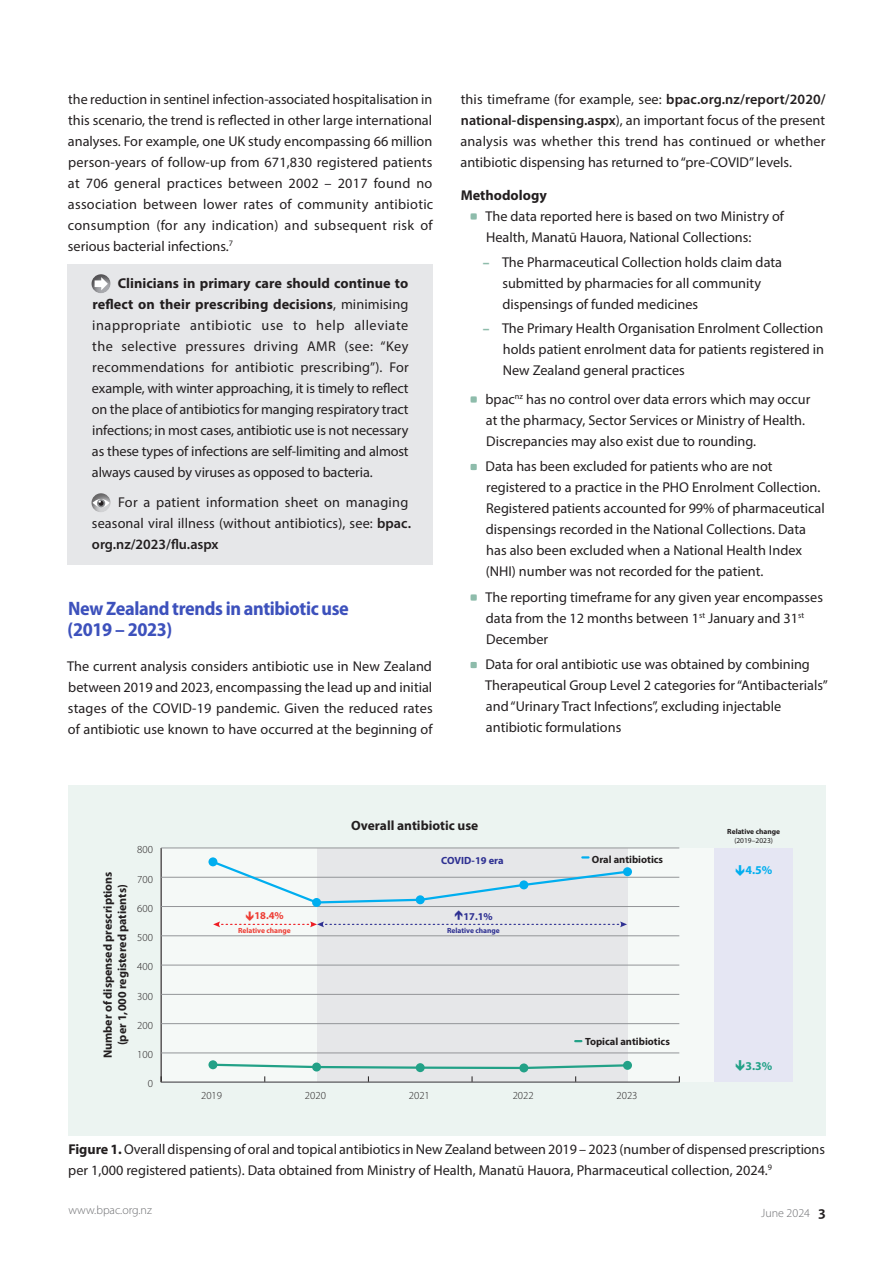
<style>
.page{position:relative;width:893px;height:1263px;background:#fff}
.page>*{position:absolute;margin:0;border:0;box-sizing:border-box;transform-origin:0 0}
.A_head{font:700 semi-condensed 19.5px/21px "Myriad Pro";letter-spacing:-.02em;color:#3d51bc}
.Bullet_List{font:14.25px/21px "Myriad Pro";color:#231f20}
.Body{font:14.25px/21px "Myriad Pro";color:#231f20;text-align:justify}
.Body-Shading{font:14.25px/21px "Myriad Pro";letter-spacing:.01em;color:#231f20;text-align:justify}
.Body_Line_Space{font:14.25px/21px "Myriad Pro";letter-spacing:.005em;color:#231f20;text-align:justify}
.C_head{font:700 14.25px "Myriad Pro";color:#231f20}
.t1{font:700 13.5px "Myriad Pro";color:#231f20}
.t2{font:700 12px/14.4px "Myriad Pro";color:#231f20;text-align:center}
.t3{font:300 12px "Myriad Pro";color:#6c6d70}
.t4{font:700 12px "Myriad Pro";color:#00aeef}
.t5{font:700 12px "Myriad Pro";color:#22a187}
.t6{font:300 10.8px "Myriad Pro";color:#231f20}
.t7{font:700 10.5px "Myriad Pro";color:#231f20}
.t8{font:700 10.5px "Myriad Pro";color:#2e3092}
.t9{font:700 10.5px "Myriad Pro";color:#ee3e35}
.t10{font:700 7.5px/9px "Myriad Pro";color:#231f20;text-align:center}
.t11{font:700 7.5px "Myriad Pro";color:#ee3e35}
.t12{font:700 7.5px "Myriad Pro";color:#2e3092}
.s1{font-weight:700}
.s2{font-weight:600}
.s3{font-weight:900;font-size:13.5px;color:#8ebcab}
.s4{font-weight:400}
.s5{font-weight:600;font-size:15.75px;color:#231f20}
</style>
<div class="page">
<div style="left:68px;top:785px;width:758px;height:351px;background:#ecf4f1"></div>
<div style="left:68px;top:264px;width:365px;height:229px;background:#e6e7e9"></div>
<div style="left:68px;top:483px;width:365px;height:82px;background:#e6e7e9"></div>
<div style="left:89px;top:272px;width:23px;height:23px;background:#231f20;opacity:.6"></div>
<svg style="left:95px;top:277px;width:13px;height:13px"></svg>
<div style="left:89px;top:491px;width:23px;height:23px;background:#231f20;opacity:.6"></div>
<svg style="left:93px;top:499px;width:17px;height:8px"></svg>
<svg style="left:97px;top:499px;width:8px;height:8px"></svg>
<svg style="left:99px;top:501px;width:5px;height:5px"></svg>
<svg style="left:470px;top:213px;width:7px;height:7px"></svg>
<svg style="left:470px;top:396px;width:7px;height:7px"></svg>
<svg style="left:470px;top:464px;width:7px;height:6px"></svg>
<svg style="left:470px;top:594px;width:7px;height:7px"></svg>
<svg style="left:470px;top:662px;width:7px;height:6px"></svg>
<div style="left:160px;top:848px;width:554px;height:234px;background:#f5f9f7"></div>
<div style="left:317px;top:848px;width:310px;height:234px;background:#e6e7e9"></div>
<hr style="left:161px;top:848px;width:1px;height:234px;background:#231f20">
<hr style="left:161px;top:1082px;width:518px;height:1px;background:#939598">
<hr style="left:161px;top:1053px;width:518px;height:1px;background:#939598">
<hr style="left:161px;top:1023px;width:518px;height:1px;background:#939598">
<hr style="left:161px;top:994px;width:518px;height:1px;background:#939598">
<hr style="left:161px;top:965px;width:518px;height:1px;background:#939598">
<hr style="left:161px;top:935px;width:518px;height:1px;background:#939598">
<hr style="left:161px;top:906px;width:518px;height:1px;background:#939598">
<hr style="left:161px;top:877px;width:518px;height:1px;background:#939598">
<hr style="left:161px;top:848px;width:518px;height:1px;background:#939598">
<svg style="left:212px;top:1063px;width:205px;height:7px"></svg>
<hr style="left:420px;top:1066px;width:104px;height:3px;background:#22a187">
<svg style="left:528px;top:1064px;width:95px;height:6px"></svg>
<div style="left:208px;top:1060px;width:9px;height:9px;background:#22a187;border-radius:50%"></div>
<div style="left:312px;top:1062px;width:9px;height:9px;background:#22a187;border-radius:50%"></div>
<div style="left:416px;top:1063px;width:9px;height:9px;background:#22a187;border-radius:50%"></div>
<div style="left:519px;top:1063px;width:9px;height:9px;background:#22a187;border-radius:50%"></div>
<div style="left:623px;top:1061px;width:9px;height:9px;background:#22a187;border-radius:50%"></div>
<svg style="left:312px;top:898px;width:9px;height:9px"></svg>
<svg style="left:623px;top:867px;width:9px;height:9px"></svg>
<div style="left:714px;top:848px;width:79px;height:234px;background:#e5e6f3"></div>
<svg style="left:570px;top:844px;width:113px;height:17px"></svg>
<svg style="left:570px;top:1041px;width:114px;height:17px"></svg>
<svg style="left:210px;top:856px;width:420px;height:49px"></svg>
<svg style="left:575px;top:1040px;width:6px;height:2px"></svg>
<svg style="left:213px;top:921px;width:414px;height:6px"></svg>
<p class="Body_Line_Space" style="left:68px;top:88px;width:367px">the reduction in sentinel infection-associated hospitalisation in this scenario, the trend is reflected in other large international analyses. For example, one UK study encompassing 66 million person-years of follow-up from 671,830 registered patients at 706 general practices between 2002 – 2017 found no association between lower rates of community antibiotic consumption (for any indication) and subsequent risk of serious bacterial infections.<sup>7</sup></p>
<p class="Body-Shading" style="left:92px;top:272px;width:318px;text-indent:26px"><span class="s1">Clinicians in primary care should continue to reflect on their prescribing decisions</span>, minimising inappropriate antibiotic use to help alleviate the selective pressures driving AMR (see: “Key recommendations for antibiotic prescribing”). For example, with winter approaching, it is timely to reflect on the place of antibiotics for manging respiratory tract infections; in most cases, antibiotic use is not necessary as these types of infections are self-limiting and almost always caused by viruses as opposed to bacteria.</p>
<p class="Body-Shading" style="left:92px;top:491px;width:321px;text-align:left;text-indent:26px">For a patient information sheet on managing seasonal viral illness (without antibiotics), see: <span class="s2">bpac. org.nz/2023/flu.aspx</span></p>
<p class="A_head" style="left:68px;top:598px;width:283px">New Zealand trends in antibiotic use (2019 – 2023)</p>
<p class="Body" style="left:67px;top:655px;width:367px">The current analysis considers antibiotic use in New Zealand between 2019 and 2023, encompassing the lead up and initial stages of the COVID-19 pandemic. Given the reduced rates of antibiotic use known to have occurred at the beginning of</p>
<p class="Body" style="left:460px;top:88px;width:367px">this timeframe (for example, see: <span class="s2">bpac.org.nz/report/2020/ national-dispensing.aspx</span>), an important focus of the present analysis was whether this trend has continued or whether antibiotic dispensing has returned to “pre-COVID” levels.</p>
<p class="C_head" style="left:461px;top:185px;width:88px">Methodology</p>
<p class="Bullet_List" style="left:485px;top:205px;width:300px">The data reported here is based on two Ministry of<br>Health, Manatū Hauora, National Collections:</p>
<p class="Bullet_List" style="left:502px;top:251px;width:281px;text-indent:-20px"><span class="s3">–</span> The Pharmaceutical Collection holds claim data submitted by pharmacies for all community dispensings of funded medicines</p>
<p class="Bullet_List" style="left:503px;top:317px;width:323px;text-align:justify;text-indent:-20px"><span class="s3">–</span> The Primary Health Organisation Enrolment Collection holds patient enrolment data for patients registered in New Zealand general practices</p>
<p class="Bullet_List" style="left:485px;top:388px;width:326px">bpac<sup>nz</sup> has no control over data errors which may occur at the pharmacy, Sector Services or Ministry of Health.<br>Discrepancies may also exist due to rounding.</p>
<p class="Bullet_List" style="left:485px;top:455px;width:341px">Data has been excluded for patients who are not registered to a practice in the PHO Enrolment Collection.<br>Registered patients accounted for 99% of pharmaceutical dispensings recorded in the National Collections. Data has also been excluded when a National Health Index (NHI) number was not recorded for the patient.</p>
<p class="Bullet_List" style="left:485px;top:586px;width:339px">The reporting timeframe for any given year encompasses data from the 12 months between 1<sup>st</sup> January and 31<sup>st<br></sup>December</p>
<p class="Bullet_List" style="left:485px;top:653px;width:344px">Data for oral antibiotic use was obtained by combining Therapeutical Group Level 2 categories for “Antibacterials” and “Urinary Tract Infections”, excluding injectable antibiotic formulations</p>
<p class="t2" style="left:100px;top:1058px;width:188px;rotate:-90deg">Number of dispensed prescriptions (per 1,000 registered patients)</p>
<p class="t6" style="left:137px;top:843px;width:17px">800</p>
<p class="t6" style="left:137px;top:872px;width:17px">700</p>
<p class="t6" style="left:137px;top:902px;width:17px">600</p>
<p class="t6" style="left:137px;top:931px;width:17px">500</p>
<p class="t6" style="left:137px;top:960px;width:17px">400</p>
<p class="t6" style="left:137px;top:989px;width:17px">300</p>
<p class="t6" style="left:137px;top:1019px;width:17px">200</p>
<p class="t6" style="left:137px;top:1048px;width:17px">100</p>
<p class="t6" style="left:148px;top:1077px;width:7px">0</p>
<p class="t1" style="left:351px;top:816px;width:129px">Overall antibiotic use</p>
<p class="t8" style="left:441px;top:853px;width:64px">COVID-19 era</p>
<p class="t9" style="left:254px;top:909px;width:31px">18.4%</p>
<p class="t8" style="left:463px;top:909px;width:31px">17.1%</p>
<p class="t11" style="left:238px;top:926px;width:54px">Relative change</p>
<p class="t12" style="left:447px;top:926px;width:54px">Relative change</p>
<p class="t7" style="left:592px;top:852px;width:73px">Oral antibiotics</p>
<p class="t7" style="left:585px;top:1034px;width:86px">Topical antibiotics</p>
<p class="t6" style="left:201px;top:1089px;width:23px">2019</p>
<p class="t6" style="left:305px;top:1089px;width:23px">2020</p>
<p class="t6" style="left:409px;top:1089px;width:23px">2021</p>
<p class="t6" style="left:513px;top:1089px;width:23px">2022</p>
<p class="t6" style="left:616px;top:1089px;width:23px">2023</p>
<p class="t10" style="left:727px;top:827px;width:54px">Relative change <span class="s4">(2019–2023)</span></p>
<p class="t4" style="left:745px;top:862px;width:28px">4.5%</p>
<p class="t5" style="left:745px;top:1058px;width:28px">3.3%</p>
<p class="Body" style="left:68px;top:1138px;width:758px"><span class="s1">Figure 1.</span> Overall dispensing of oral and topical antibiotics in New Zealand between 2019 – 2023 (number of dispensed prescriptions per 1,000 registered patients). Data obtained from Ministry of Health, Manatū Hauora, Pharmaceutical collection, 2024.<sup>9</sup></p>
<p class="t3" style="left:69px;top:1202px;width:85px">www.bpac.org.nz</p>
<p class="t3" style="left:761px;top:1206px;width:66px">June 2024 <span class="s5">3</span></p>
</div>
